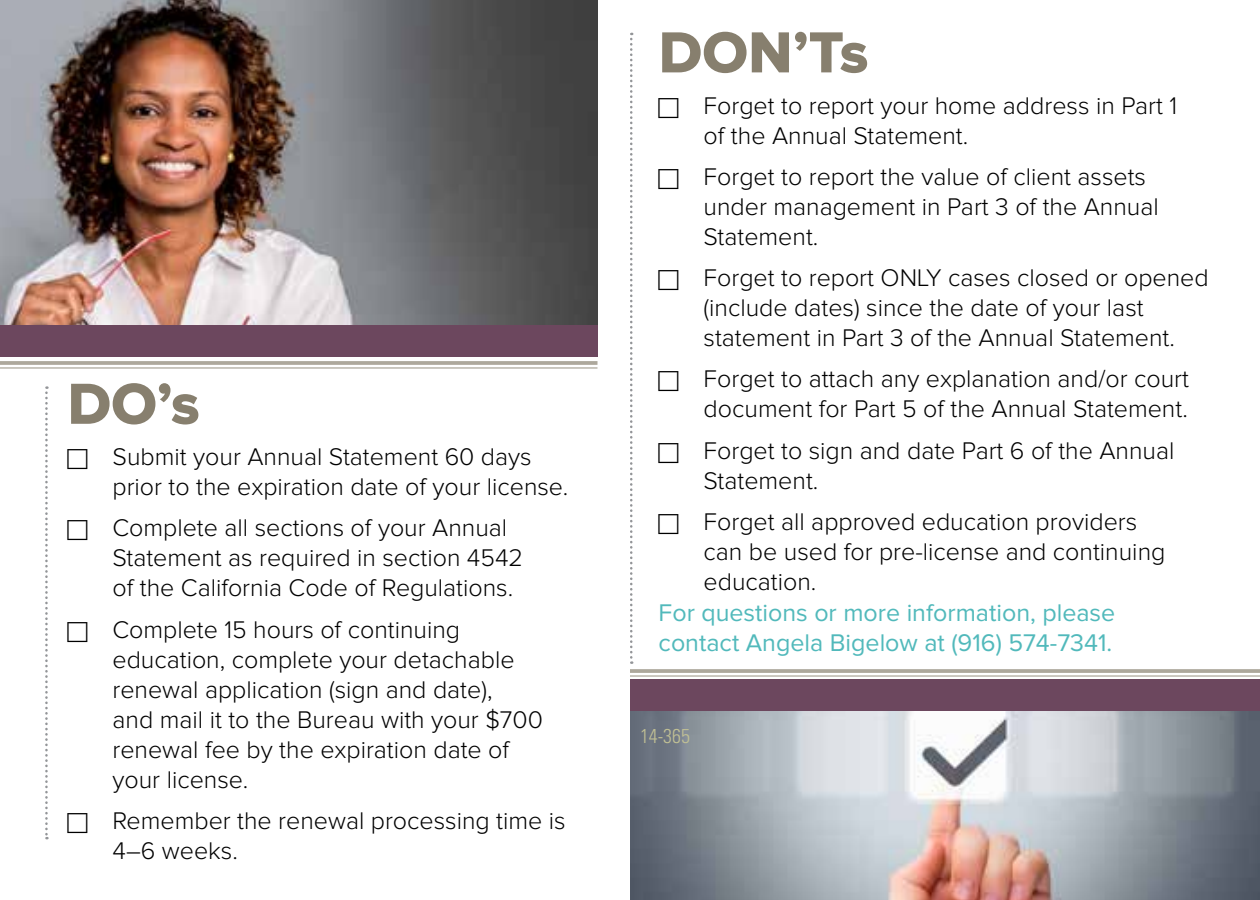
<style>
.page{position:relative;width:1260px;height:900px;background:#fff}
.page>*{position:absolute;margin:0;border:0;box-sizing:border-box;transform-origin:0 0}
.t1{font:60px "Proxima Nova Extrabld";color:#877f6e}
.t2{font:300 25px/30px "Proxima Nova";color:#000}
.t3{font:25px/30px "Proxima Nova";color:#51b9bb}
.t4{font:300 condensed 20px "Univers LT Std";color:#c1c094}
</style>
<div class="page">
<svg style="left:630px;top:33px;width:2px;height:631px"></svg>
<svg style="left:45px;top:386px;width:3px;height:453px"></svg>
<hr style="left:0;top:361px;width:598px;height:4px;background:#b4b0a5">
<hr style="left:0;top:367px;width:598px;height:2px;background:#ada89c">
<hr style="left:630px;top:669px;width:630px;height:4px;background:#ada89c">
<hr style="left:630px;top:675px;width:630px;height:2px;background:#ada89c">
<img style="left:0;top:0;width:598px;height:325px">
<div style="left:0;top:325px;width:598px;height:32px;background:#6c475e"></div>
<img style="left:630px;top:711px;width:630px;height:189px">
<div style="left:630px;top:680px;width:630px;height:31px;background:#6c475e"></div>
<h1 class="t1" style="left:68px;top:369px;width:134px">DO’s</h1>
<p class="t2" style="left:112px;top:442px;width:457px">Submit your Annual Statement 60 days prior to the expiration date of your license.</p>
<p class="t2" style="left:112px;top:514px;width:412px">Complete all sections of your Annual<br>Statement as required in section 4542 of the California Code of Regulations.</p>
<p class="t2" style="left:112px;top:615px;width:432px">Complete 15 hours of continuing education, complete your detachable renewal application (sign and date),<br>and mail it to the Bureau with your $700 renewal fee by the expiration date of your license.</p>
<p class="t2" style="left:112px;top:806px;width:455px">Remember the renewal processing time is<br>4–6 weeks.</p>
<h1 class="t1" style="left:659px;top:18px;width:211px">DON’Ts</h1>
<p class="t2" style="left:704px;top:91px;width:475px">Forget to report your home address in Part 1 of the Annual Statement.</p>
<p class="t2" style="left:704px;top:162px;width:457px">Forget to report the value of client assets under management in Part 3 of the Annual<br>Statement.</p>
<p class="t2" style="left:704px;top:263px;width:507px">Forget to report ONLY cases closed or opened (include dates) since the date of your last statement in Part 3 of the Annual Statement.</p>
<p class="t2" style="left:704px;top:365px;width:487px">Forget to attach any explanation and/or court document for Part 5 of the Annual Statement.</p>
<p class="t2" style="left:704px;top:436px;width:472px">Forget to sign and date Part 6 of the Annual<br>Statement.</p>
<p class="t2" style="left:704px;top:507px;width:463px">Forget all approved education providers can be used for pre-license and continuing education.</p>
<p class="t3" style="left:659px;top:598px;width:458px">For questions or more information, please contact Angela Bigelow at (916) 574-7341.</p>
<p class="t4" style="left:640px;top:724px;width:51px">14-365</p>
</div>
